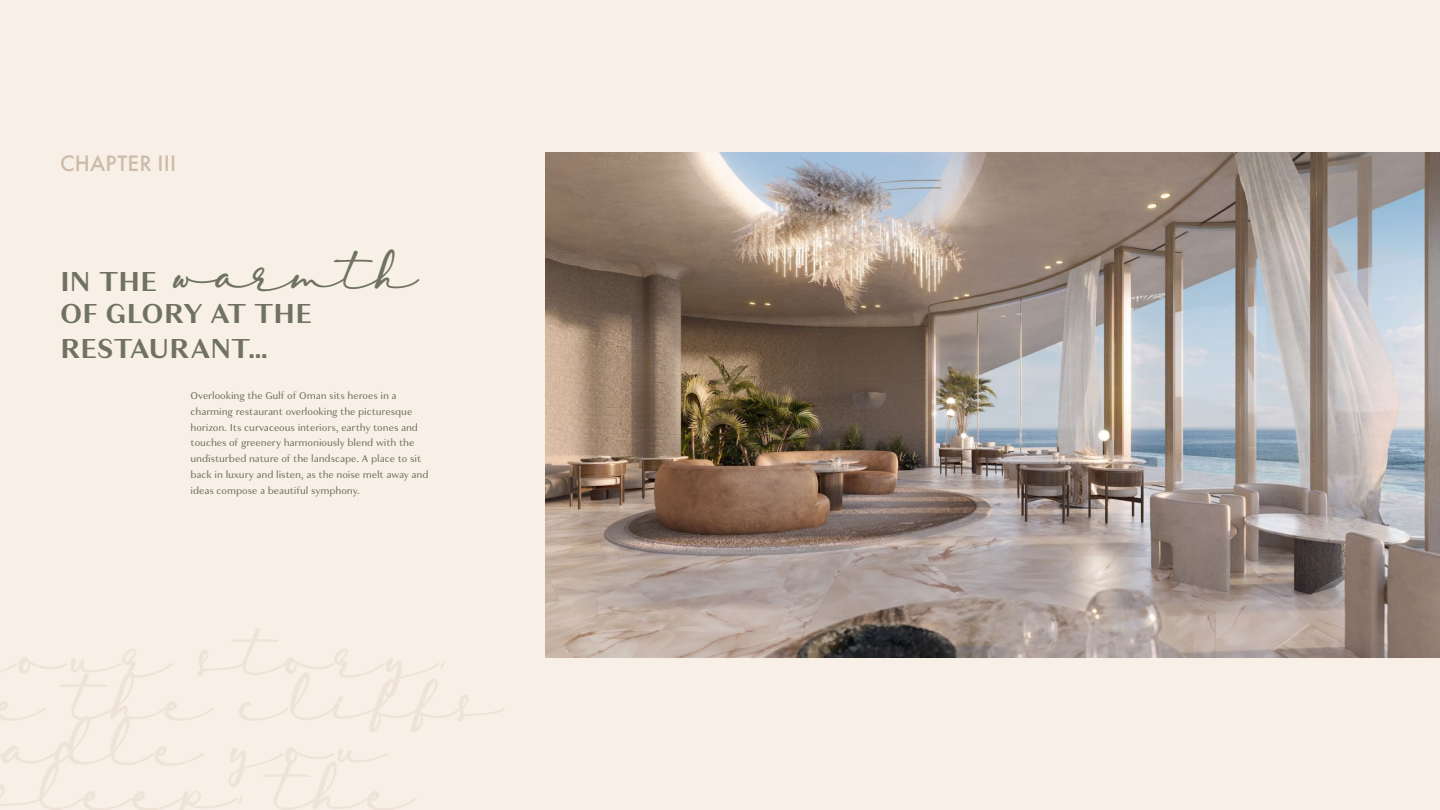
<style>
.page{position:relative;width:1440px;height:810px;background:#f8f0e6}
.page>*{position:absolute;margin:0;border:0;box-sizing:border-box;transform-origin:0 0}
.t1{font:700 28.8px/34.6px "Granville";letter-spacing:-.01em;color:#6f7263}
.t2{font:27px "Lambresia";color:#6f7263}
.t3{font:500 23.25px "Futura PT";letter-spacing:.01em;color:#cdbbaa}
.t4{font:10.5px/15.8px "Granville";letter-spacing:-.005em;color:#6f7263}
.s1{font-family:"Granville";font-weight:700;font-size:28.8px}
</style>
<div class="page">
<img style="left:546px;top:153px;width:894px;height:504px">
<h3 class="t3" style="left:60px;top:149px;width:118px">CHAPTER III</h3>
<h2 class="t2" style="left:60px;top:255px;width:360px"><span class="s1">IN THE</span> warmth</h2>
<h1 class="t1" style="left:60px;top:297px;width:254px">OF GLORY AT THE<br>RESTAURANT…</h1>
<p class="t4" style="left:191px;top:388px;width:240px">Overlooking the Gulf of Oman sits heroes in a charming restaurant overlooking the picturesque horizon. Its curvaceous interiors, earthy tones and touches of greenery harmoniously blend with the undisturbed nature of the landscape. A place to sit back in luxury and listen, as the noise melt away and ideas compose a beautiful symphony.</p>
</div>
